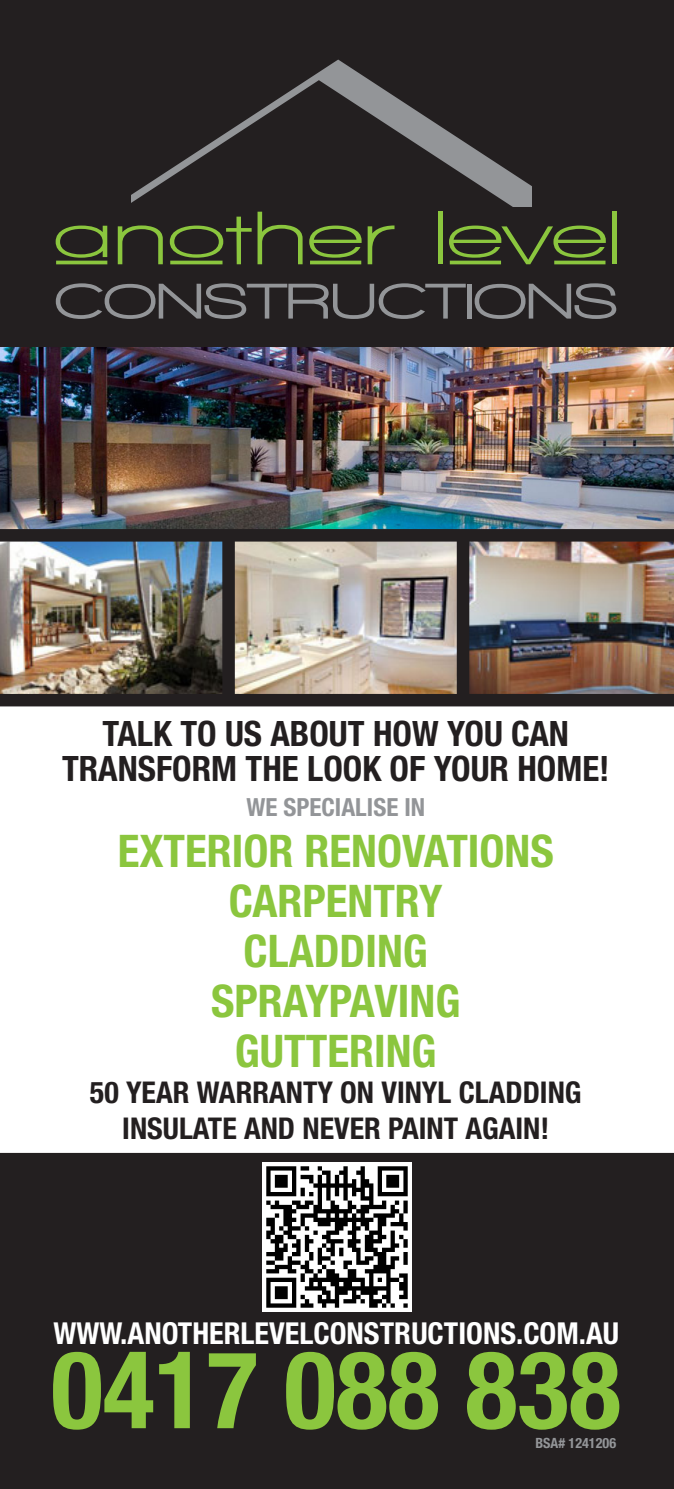
<style>
.page{position:relative;width:674px;height:1489px;background:#fff}
.page>*{position:absolute;margin:0;border:0;box-sizing:border-box;transform-origin:0 0}
.t1{font:700 condensed 107.75px "Helvetica Neue LT Std";color:#8bc63e}
.t2{font:700 77.5px "Walkway Upper Expand";color:#8bc63e}
.t3{font:900 51.5px "Walkway Expand";color:#939598}
.t4{font:700 condensed 45px "Helvetica Neue LT Std";color:#8bc63e}
.t5{font:700 condensed 35px "Helvetica Neue LT Std";color:#231f20}
.t6{font:700 condensed 30.25px "Helvetica Neue LT Std";color:#fff}
.t7{font:700 condensed 30px "Helvetica Neue LT Std";color:#231f20}
.t8{font:700 condensed 25px "Helvetica Neue LT Std";color:#939598}
.t9{font:700 condensed 14px "Helvetica Neue LT Std";color:#939598}
</style>
<div class="page">
<div style="left:0;top:0;width:673px;height:1488px;background:#231f20"></div>
<img style="left:262px;top:1162px;width:149px;height:149px">
<img style="left:0;top:347px;width:673px;height:347px">
<svg style="left:0;top:706px;width:673px;height:446px"></svg>
<div style="left:0;top:529px;width:673px;height:12px;background:#231f20"></div>
<div style="left:222px;top:535px;width:13px;height:168px;background:#231f20"></div>
<div style="left:456px;top:535px;width:13px;height:168px;background:#231f20"></div>
<div style="left:0;top:694px;width:673px;height:12px;background:#231f20"></div>
<div style="left:93px;top:60px;width:489px;height:124px;background:#231f20"></div>
<svg style="left:74px;top:80px;width:489px;height:160px;background:#2e2a2c"></svg>
<div style="left:531px;top:184px;width:57px;height:40px;background:#231f20"></div>
<div style="left:512px;top:208px;width:24px;height:14px;background:#231f20"></div>
<div style="left:83px;top:208px;width:50px;height:17px;background:#231f20"></div>
<div style="left:103px;top:180px;width:27px;height:32px;background:#231f20"></div>
<p class="t2" style="left:54px;top:196px;width:568px">another level</p>
<p class="t3" style="left:54px;top:273px;width:565px">CONSTRUCTIONS</p>
<p class="t5" style="left:102px;top:712px;width:468px">TALK TO US ABOUT HOW YOU CAN</p>
<p class="t5" style="left:62px;top:747px;width:548px">TRANSFORM THE LOOK OF YOUR HOME!</p>
<p class="t8" style="left:246px;top:792px;width:180px">WE SPECIALISE IN</p>
<p class="t4" style="left:118px;top:823px;width:437px">EXTERIOR RENOVATIONS</p>
<p class="t4" style="left:229px;top:873px;width:215px">CARPENTRY</p>
<p class="t4" style="left:243px;top:923px;width:186px">CLADDING</p>
<p class="t4" style="left:211px;top:973px;width:250px">SPRAYPAVING</p>
<p class="t4" style="left:235px;top:1023px;width:203px">GUTTERING</p>
<p class="t7" style="left:90px;top:1073px;width:493px">50 YEAR WARRANTY ON VINYL CLADDING</p>
<p class="t7" style="left:122px;top:1109px;width:428px">INSULATE AND NEVER PAINT AGAIN!</p>
<p class="t6" style="left:53px;top:1314px;width:567px">WWW.ANOTHERLEVELCONSTRUCTIONS.COM.AU</p>
<p class="t1" style="left:51px;top:1324px;width:571px">0417 088 838</p>
<p class="t9" style="left:535px;top:1434px;width:82px">BSA# 1241206</p>
</div>
